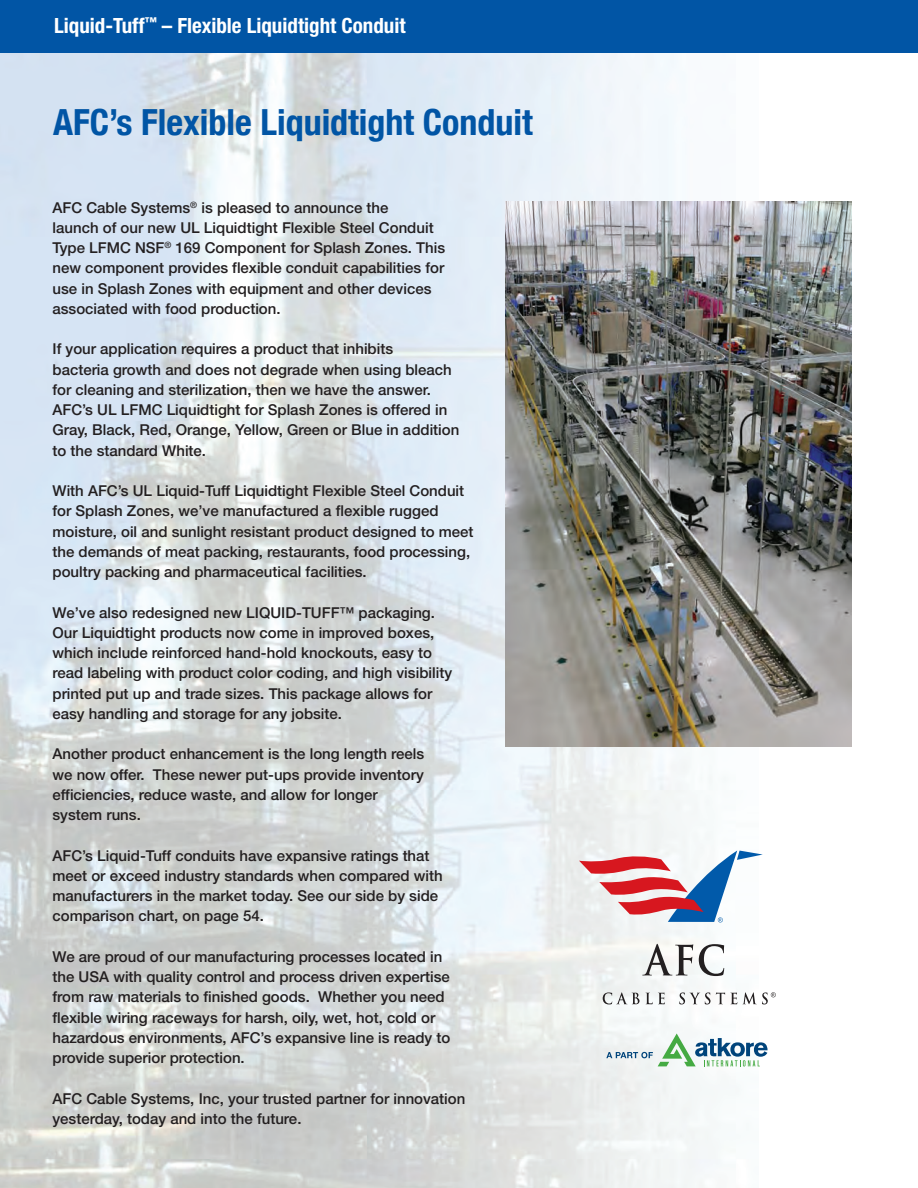
<style>
.page{position:relative;width:918px;height:1188px;background:#fff}
.page>*{position:absolute;margin:0;border:0;box-sizing:border-box;transform-origin:0 0}
.t1{font:700 condensed 36px "Helvetica Neue";color:#0155a5}
.t2{font:700 condensed 21px "Helvetica Neue";color:#fff}
.t3{font:500 15px/20.2px "Helvetica Neue";color:#231f20}
</style>
<div class="page">
<img style="left:0;top:53px;width:758px;height:1135px">
<div style="left:0;top:0;width:918px;height:53px;background:#0155a5"></div>
<img style="left:506px;top:201px;width:345px;height:546px">
<svg style="left:642px;top:944px;width:51px;height:31px"></svg>
<svg style="left:699px;top:944px;width:25px;height:32px"></svg>
<svg style="left:603px;top:992px;width:37px;height:12px"></svg>
<svg style="left:646px;top:993px;width:19px;height:11px"></svg>
<svg style="left:679px;top:992px;width:58px;height:12px"></svg>
<svg style="left:743px;top:992px;width:33px;height:12px"></svg>
<svg style="left:579px;top:850px;width:184px;height:72px"></svg>
<svg style="left:606px;top:1034px;width:162px;height:32px"></svg>
<p class="t2" style="left:54px;top:13px;width:353px">Liquid-Tuff<sup>™</sup> – Flexible Liquidtight Conduit</p>
<p class="t1" style="left:53px;top:101px;width:481px">AFC’s Flexible Liquidtight Conduit</p>
<p class="t3" style="left:52px;top:197px;width:394px">AFC Cable Systems<sup>®</sup> is pleased to announce the<br>launch of our new UL Liquidtight Flexible Steel Conduit Type LFMC NSF<sup>®</sup> 169 Component for Splash Zones. This new component provides flexible conduit capabilities for use in Splash Zones with equipment and other devices associated with food production.</p>
<p class="t3" style="left:53px;top:339px;width:408px">If your application requires a product that inhibits<br>bacteria growth and does not degrade when using bleach for cleaning and sterilization, then we have the answer.<br>AFC’s UL LFMC Liquidtight for Splash Zones is offered in Gray, Black, Red, Orange, Yellow, Green or Blue in addition to the standard White.</p>
<p class="t3" style="left:53px;top:481px;width:422px">With AFC’s UL Liquid-Tuff Liquidtight Flexible Steel Conduit for Splash Zones, we’ve manufactured a flexible rugged moisture, oil and sunlight resistant product designed to meet the demands of meat packing, restaurants, food processing, poultry packing and pharmaceutical facilities.</p>
<p class="t3" style="left:53px;top:602px;width:401px">We’ve also redesigned new LIQUID-TUFF™ packaging.<br>Our Liquidtight products now come in improved boxes, which include reinforced hand-hold knockouts, easy to read labeling with product color coding, and high visibility printed put up and trade sizes. This package allows for easy handling and storage for any jobsite.</p>
<p class="t3" style="left:53px;top:744px;width:373px">Another product enhancement is the long length reels we now offer. These newer put-ups provide inventory efficiencies, reduce waste, and allow for longer system runs.</p>
<p class="t3" style="left:53px;top:845px;width:392px">AFC’s Liquid-Tuff conduits have expansive ratings that meet or exceed industry standards when compared with manufacturers in the market today. See our side by side comparison chart, on page 54.</p>
<p class="t3" style="left:53px;top:946px;width:399px">We are proud of our manufacturing processes located in the USA with quality control and process driven expertise from raw materials to finished goods. Whether you need flexible wiring raceways for harsh, oily, wet, hot, cold or hazardous environments, AFC’s expansive line is ready to provide superior protection.</p>
<p class="t3" style="left:53px;top:1088px;width:414px">AFC Cable Systems, Inc, your trusted partner for innovation yesterday, today and into the future.</p>
</div>
